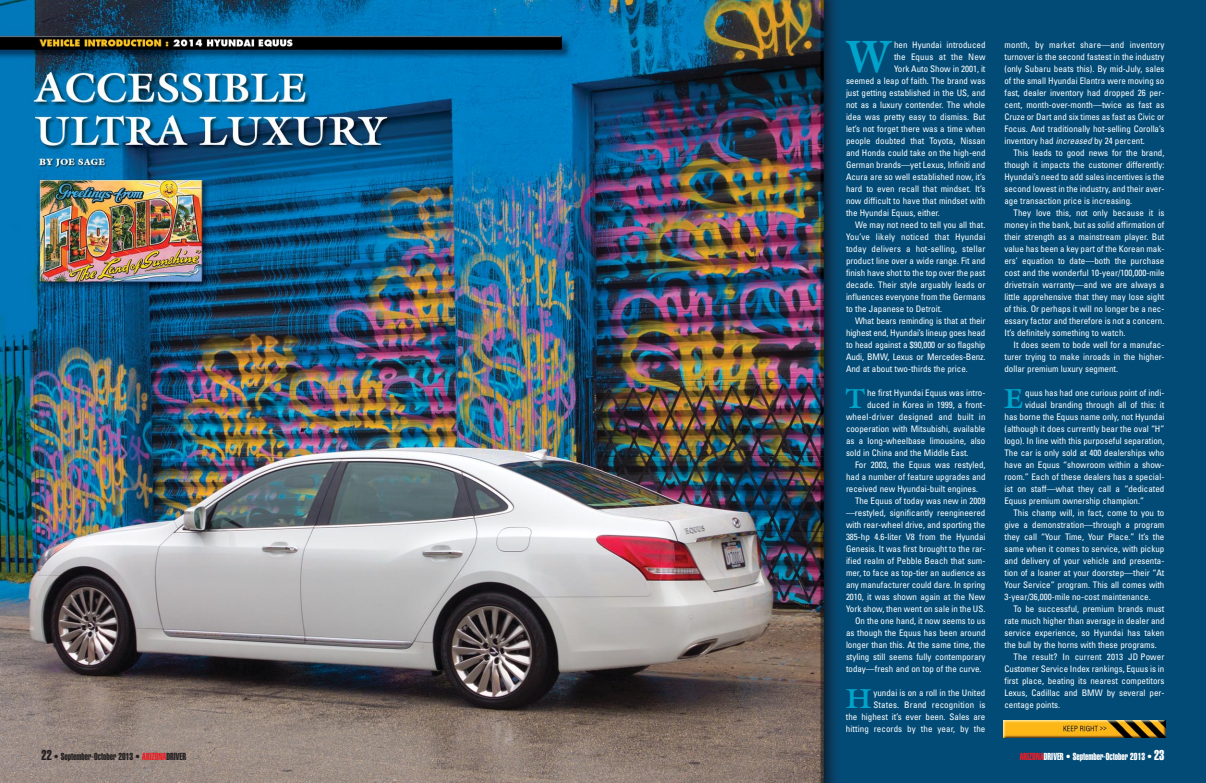
<style>
.page{position:relative;width:1206px;height:783px;background:#fff}
.page>*{position:absolute;margin:0;border:0;box-sizing:border-box;transform-origin:0 0}
.t1{font:700 45.7px "Galliard";color:#00a3c9}
.t2{font:700 27.7px "Galliard";color:#00a3c9}
.t3{font:10px "Helvetica Extra Compressed";color:#231f20}
.t4{font:10px "Helvetica Extra Compressed";color:#fff}
.t5{font:condensed 9px/12px "Univers";color:#fff;text-align:justify}
.t6{font:condensed 9px "Univers";letter-spacing:.02em;color:#fff}
.s1{font-style:italic}
.s2{font-size:14px}
.s3{color:#ed1c24}
</style>
<div class="page">
<img style="left:603px;top:0;width:603px;height:783px">
<img style="left:0;top:0;width:603px;height:783px">
<img style="left:1004px;top:720px;width:162px;height:18px">
<h1 class="t1" style="left:847px;top:39px;width:46px">W</h1>
<p class="t5" style="left:894px;top:40px;width:93px">hen Hyundai introduced</p>
<p class="t6" style="left:894px;top:54px;width:93px">the Equus at the New</p>
<p class="t5" style="left:894px;top:64px;width:93px">York Auto Show in 2001, it</p>
<p class="t5" style="left:846px;top:76px;width:141px">seemed a leap of faith. The brand was</p>
<p class="t5" style="left:846px;top:88px;width:141px">just getting established in the US, and</p>
<p class="t5" style="left:846px;top:100px;width:141px">not as a luxury contender. The whole</p>
<p class="t5" style="left:846px;top:112px;width:141px">idea was pretty easy to dismiss. But</p>
<p class="t5" style="left:846px;top:124px;width:141px">let’s not forget there was a time when</p>
<p class="t5" style="left:846px;top:136px;width:141px">people doubted that Toyota, Nissan</p>
<p class="t5" style="left:846px;top:148px;width:141px">and Honda could take on the high-end</p>
<p class="t5" style="left:846px;top:160px;width:141px">German brands—yet Lexus, Infiniti and</p>
<p class="t5" style="left:846px;top:172px;width:141px">Acura are so well established now, it’s</p>
<p class="t5" style="left:846px;top:184px;width:141px">hard to even recall that mindset. It’s</p>
<p class="t5" style="left:846px;top:196px;width:141px">now difficult to have that mindset with</p>
<p class="t5" style="left:846px;top:208px;width:95px">the Hyundai Equus, either.</p>
<p class="t5" style="left:855px;top:220px;width:132px">We may not need to tell you all that.</p>
<p class="t6" style="left:846px;top:233px;width:141px">You’ve likely noticed that Hyundai</p>
<p class="t5" style="left:846px;top:244px;width:141px">today delivers a hot-selling, stellar</p>
<p class="t5" style="left:846px;top:256px;width:141px">product line over a wide range. Fit and</p>
<p class="t5" style="left:846px;top:268px;width:141px">finish have shot to the top over the past</p>
<p class="t5" style="left:846px;top:280px;width:141px">decade. Their style arguably leads or</p>
<p class="t5" style="left:846px;top:292px;width:141px">influences everyone from the Ger mans</p>
<p class="t5" style="left:846px;top:304px;width:98px">to the Japanese to Detroit.</p>
<p class="t5" style="left:855px;top:316px;width:132px">What bears reminding is that at their</p>
<p class="t5" style="left:846px;top:328px;width:141px">highest end, Hyundai’s lineup goes head</p>
<p class="t5" style="left:846px;top:340px;width:141px">to head against a $90,000 or so flagship</p>
<p class="t5" style="left:846px;top:352px;width:141px">Audi, BMW, Lexus or Mer cedes -Benz.</p>
<p class="t5" style="left:846px;top:364px;width:123px">And at about two-thirds the price.</p>
<h2 class="t2" style="left:846px;top:388px;width:21px">T</h2>
<p class="t5" style="left:867px;top:388px;width:120px">he first Hyundai Equus was intro-</p>
<p class="t5" style="left:867px;top:400px;width:120px">duced in Korea in 1999, a front-</p>
<p class="t6" style="left:846px;top:414px;width:141px">wheel-driver designed and built in</p>
<p class="t5" style="left:846px;top:424px;width:141px">cooperation with Mitsubishi, available</p>
<p class="t5" style="left:846px;top:436px;width:141px">as a long-wheelbase limousine, also</p>
<p class="t5" style="left:846px;top:448px;width:124px">sold in China and the Middle East.</p>
<p class="t5" style="left:855px;top:460px;width:132px">For 2003, the Equus was restyled,</p>
<p class="t5" style="left:846px;top:472px;width:141px">had a number of feature upgrades and</p>
<p class="t5" style="left:846px;top:484px;width:134px">received new Hyundai-built engines.</p>
<p class="t5" style="left:855px;top:496px;width:132px">The Equus of today was new in 2009</p>
<p class="t5" style="left:846px;top:508px;width:141px">—restyled, significantly reengi neered</p>
<p class="t5" style="left:846px;top:520px;width:141px">with rear-wheel drive, and sport ing the</p>
<p class="t5" style="left:846px;top:532px;width:141px">385-hp 4.6-liter V8 from the Hyundai</p>
<p class="t5" style="left:846px;top:544px;width:141px">Genesis. It was first brought to the rar-</p>
<p class="t5" style="left:846px;top:556px;width:141px">ified realm of Pebble Beach that sum-</p>
<p class="t5" style="left:846px;top:568px;width:141px">mer, to face as top-tier an audience as</p>
<p class="t5" style="left:846px;top:580px;width:141px">any manufacturer could dare . In spring</p>
<p class="t5" style="left:846px;top:592px;width:141px">2010, it was shown again at the New</p>
<p class="t5" style="left:846px;top:604px;width:141px">York show, then went on sale in the US.</p>
<p class="t5" style="left:855px;top:616px;width:132px">On the one hand, it now seems to us</p>
<p class="t5" style="left:846px;top:628px;width:141px">as though the Equus has been around</p>
<p class="t5" style="left:846px;top:640px;width:141px">longer than this. At the same time, the</p>
<p class="t5" style="left:846px;top:652px;width:141px">styling still seems fully contemporary</p>
<p class="t5" style="left:846px;top:664px;width:137px">today —fresh and on top of the curve.</p>
<h2 class="t2" style="left:846px;top:688px;width:28px">H</h2>
<p class="t5" style="left:846px;top:688px;width:141px;text-align:right">yundai is on a roll in the United<br>States. Brand recognition is<br>the highest it’s ever been. Sales are hitting records by the year, by the</p>
<p class="t5" style="left:1004px;top:40px;width:162px">month, by market share—and inventory turnover is the second fastest in the industry (only Subaru beats this). By mid-July, sales of the small Hyundai Elantra were moving so fast, dealer inventory had dropped 26 per&shy;cent, month-over-month—twice as fast as Cruze or Dart and six times as fast as Civic or Focus. And traditionally hot-selling Corolla’s inventory had <span class="s1">increased</span>by 24 percent.</p>
<p class="t5" style="left:1004px;top:148px;width:161px;text-indent:9px">This leads to good news for the brand, though it impacts the customer differently:<br>Hyundai’s need to add sales incentives is the second lowest in the industry, and their aver&shy;age transaction price is increasing.</p>
<p class="t5" style="left:1004px;top:208px;width:162px;text-indent:9px">They love this, not only because it is money in the bank, but as solid affirmation of their strength as a mainstream player. But value has been a key part of the Korean mak&shy;ers’ equation to date—both the purchase cost and the wonderful 10-year/100,000-mile drivetrain warranty—and we are always a little apprehensive that they may lose sight of this. Or perhaps it will no longer be a nec&shy;essary factor and therefore is not a concern.<br>It’s definitely something to watch.</p>
<p class="t5" style="left:1004px;top:340px;width:161px;text-indent:9px">It does seem to bode well for a manufac&shy;turer trying to make inroads in the higher&shy;dollar premium luxury segment.</p>
<h2 class="t2" style="left:1004px;top:388px;width:21px">E</h2>
<p class="t5" style="left:1025px;top:388px;width:141px">quus has had one curious point of indi-</p>
<p class="t5" style="left:1025px;top:400px;width:141px">vidual branding through all of this: it</p>
<p class="t5" style="left:1005px;top:412px;width:162px">has borne the Equus name only, not Hyundai</p>
<p class="t5" style="left:1005px;top:424px;width:161px">(although it does currently bear the oval “H”</p>
<p class="t5" style="left:1005px;top:436px;width:161px">logo). In line with this purposeful separation,</p>
<p class="t5" style="left:1005px;top:448px;width:161px">The car is only sold at 400 dealerships who</p>
<p class="t5" style="left:1005px;top:460px;width:161px">have an Equus “showroom within a show-</p>
<p class="t5" style="left:1005px;top:472px;width:161px">room.” Each of these dealers has a special-</p>
<p class="t5" style="left:1005px;top:484px;width:161px">ist on staff —what they call a “dedicated</p>
<p class="t5" style="left:1005px;top:496px;width:141px">Equus premium ownership champion.”</p>
<p class="t5" style="left:1014px;top:508px;width:152px">This champ will, in fact, come to you to</p>
<p class="t5" style="left:1005px;top:520px;width:161px">give a demonstration—through a program</p>
<p class="t5" style="left:1005px;top:532px;width:161px">they call “Your Time, Your Place.” It’s the</p>
<p class="t5" style="left:1005px;top:544px;width:161px">same when it comes to service, with pickup</p>
<p class="t5" style="left:1005px;top:556px;width:161px">and delivery of your vehicle and presenta-</p>
<p class="t5" style="left:1005px;top:568px;width:161px">tion of a loaner at your doorstep—their “At</p>
<p class="t5" style="left:1005px;top:580px;width:161px">Your Service” program. This all comes with</p>
<p class="t5" style="left:1005px;top:592px;width:148px">3-year/36,000-mile no-cost maintenance.</p>
<p class="t5" style="left:1014px;top:604px;width:152px">To be successful, premium brands must</p>
<p class="t5" style="left:1005px;top:616px;width:162px">rate much higher than average in dealer and</p>
<p class="t5" style="left:1005px;top:628px;width:161px">service experience, so Hyundai has taken</p>
<p class="t5" style="left:1005px;top:640px;width:154px">the bull by the horns with these programs.</p>
<p class="t5" style="left:1014px;top:652px;width:153px">The result? In current 2013 JD Power</p>
<p class="t5" style="left:1005px;top:664px;width:161px">Customer Service Index rankings, Equus is in</p>
<p class="t5" style="left:1005px;top:676px;width:161px">first place, beating its nearest competitors</p>
<p class="t5" style="left:1005px;top:688px;width:161px">Lexus, Cadillac and BMW by several per-</p>
<p class="t5" style="left:1005px;top:700px;width:57px">centage points.</p>
<p class="t3" style="left:42px;top:753px;width:146px"><span class="s2">22</span> • September-October 2013 • <span class="s3">ARIZONA</span>DRIVER</p>
<p class="t4" style="left:1020px;top:753px;width:146px"><span class="s3">ARIZONA</span>DRIVER • September-October 2013 • <span class="s2">23</span></p>
</div>
